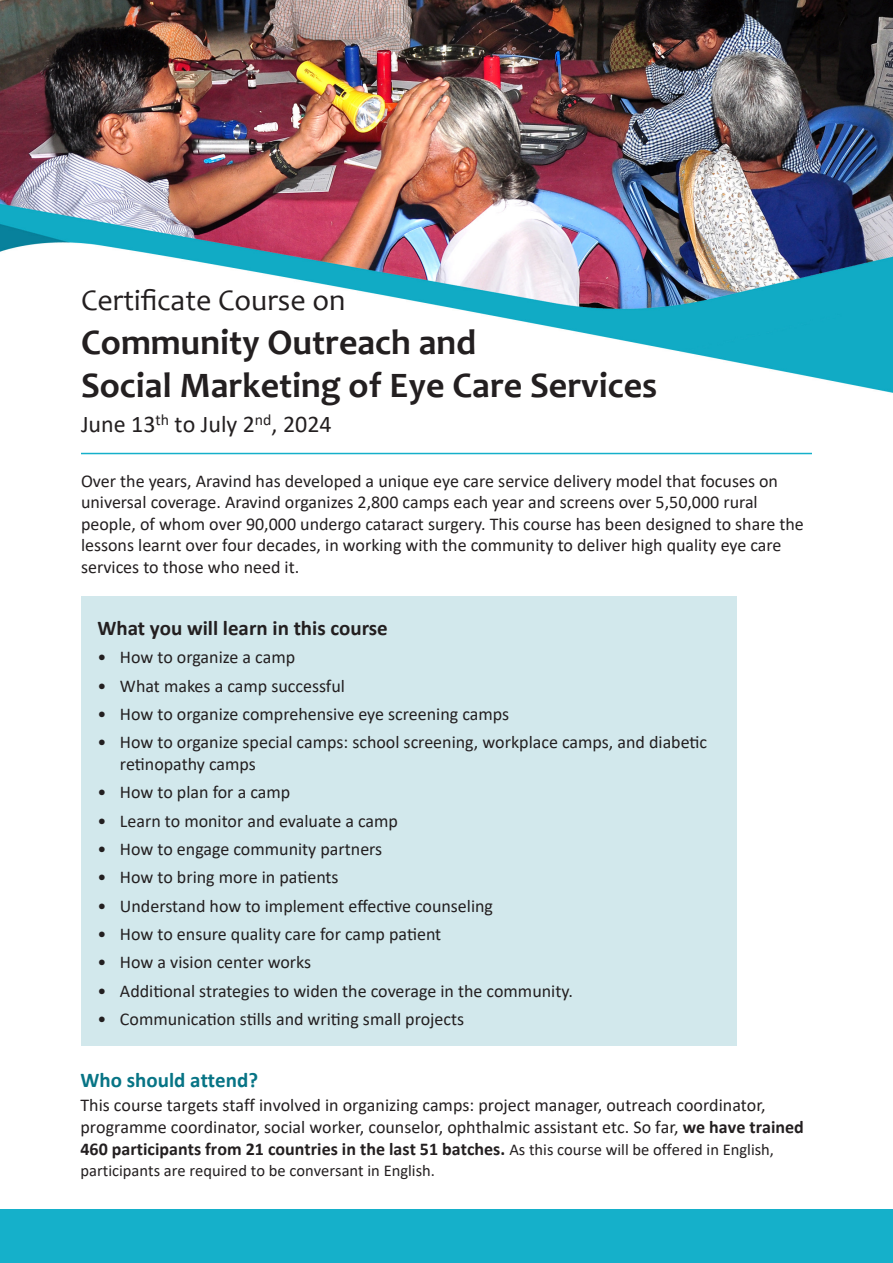
<style>
.page{position:relative;width:893px;height:1263px;background:#fff}
.page>*{position:absolute;margin:0;border:0;box-sizing:border-box;transform-origin:0 0}
.t1{font:700 36px/43.2px "Candara";color:#231f20}
.t2{font:30px "Candara";color:#231f20}
.t3{font:24px "Calibri";color:#231f20}
.t4{font:700 21px "Calibri";color:#231f20}
.t5{font:700 21px "Calibri";color:#077485}
.body_text{font:18px/21.6px "Calibri";color:#231f20}
.t6{font:16.5px "Calibri";color:#231f20}
.s1{font-weight:700}
.s2{font-size:16.5px}
</style>
<div class="page">
<img style="left:0;top:0;width:893px;height:393px">
<div style="left:81px;top:597px;width:655px;height:449px;background:#d2e8ec"></div>
<div style="left:1px;top:1210px;width:891px;height:52px;background:#15b0ca"></div>
<div style="left:0;top:1209px;width:893px;height:54px;border:2px solid #15b0ca"></div>
<hr style="left:81px;top:453px;width:731px;height:1px;background:#15b0ca">
<p class="t2" style="left:81px;top:282px;width:266px">Certificate Course on</p>
<p class="t1" style="left:81px;top:320px;width:578px">Community Outreach and<br>Social Marketing of Eye Care Services</p>
<p class="t3" style="left:81px;top:408px;width:252px">June 13<sup>th</sup> to July 2<sup>nd</sup>, 2024</p>
<p class="body_text" style="left:81px;top:469px;width:724px">Over the years, Aravind has developed a unique eye care service delivery model that focuses on universal coverage. Aravind organizes 2,800 camps each year and screens over 5,50,000 rural people, of whom over 90,000 undergo cataract surgery. This course has been designed to share the lessons learnt over four decades, in working with the community to deliver high quality eye care services to those who need it.</p>
<p class="t4" style="left:97px;top:613px;width:292px">What you will learn in this course</p>
<p class="body_text" style="left:97px;top:646px;width:199px">• How to organize a camp</p>
<p class="body_text" style="left:97px;top:674px;width:249px">• What makes a camp successful</p>
<p class="body_text" style="left:97px;top:703px;width:413px">• How to organize comprehensive eye screening camps</p>
<p class="body_text" style="left:120px;top:731px;width:589px;text-indent:-22px">• How to organize special camps: school screening, workplace camps, and diabetic retinopathy camps</p>
<p class="body_text" style="left:97px;top:781px;width:194px">• How to plan for a camp</p>
<p class="body_text" style="left:97px;top:809px;width:302px">• Learn to monitor and evaluate a camp</p>
<p class="body_text" style="left:97px;top:838px;width:286px">• How to engage community partners</p>
<p class="body_text" style="left:97px;top:866px;width:243px">• How to bring more in patients</p>
<p class="body_text" style="left:97px;top:894px;width:397px">• Understand how to implement effective counseling</p>
<p class="body_text" style="left:97px;top:923px;width:345px">• How to ensure quality care for camp patient</p>
<p class="body_text" style="left:97px;top:951px;width:215px">• How a vision center works</p>
<p class="body_text" style="left:97px;top:979px;width:477px">• Additional strategies to widen the coverage in the community.</p>
<p class="body_text" style="left:97px;top:1008px;width:368px">• Communication stills and writing small projects</p>
<p class="t5" style="left:81px;top:1065px;width:179px">Who should attend?</p>
<p class="body_text" style="left:81px;top:1093px;width:725px;line-height:22px">This course targets staff involved in organizing camps: project manager, outreach coordinator, programme coordinator, social worker, counselor, ophthalmic assistant etc. So far, <span class="s1">we have trained<br>460 participants from 21 countries in the last 51 batches.</span> <span class="s2">As this course will be offered in English,</span></p>
<p class="t6" style="left:81px;top:1159px;width:356px">participants are required to be conversant in English.</p>
</div>
